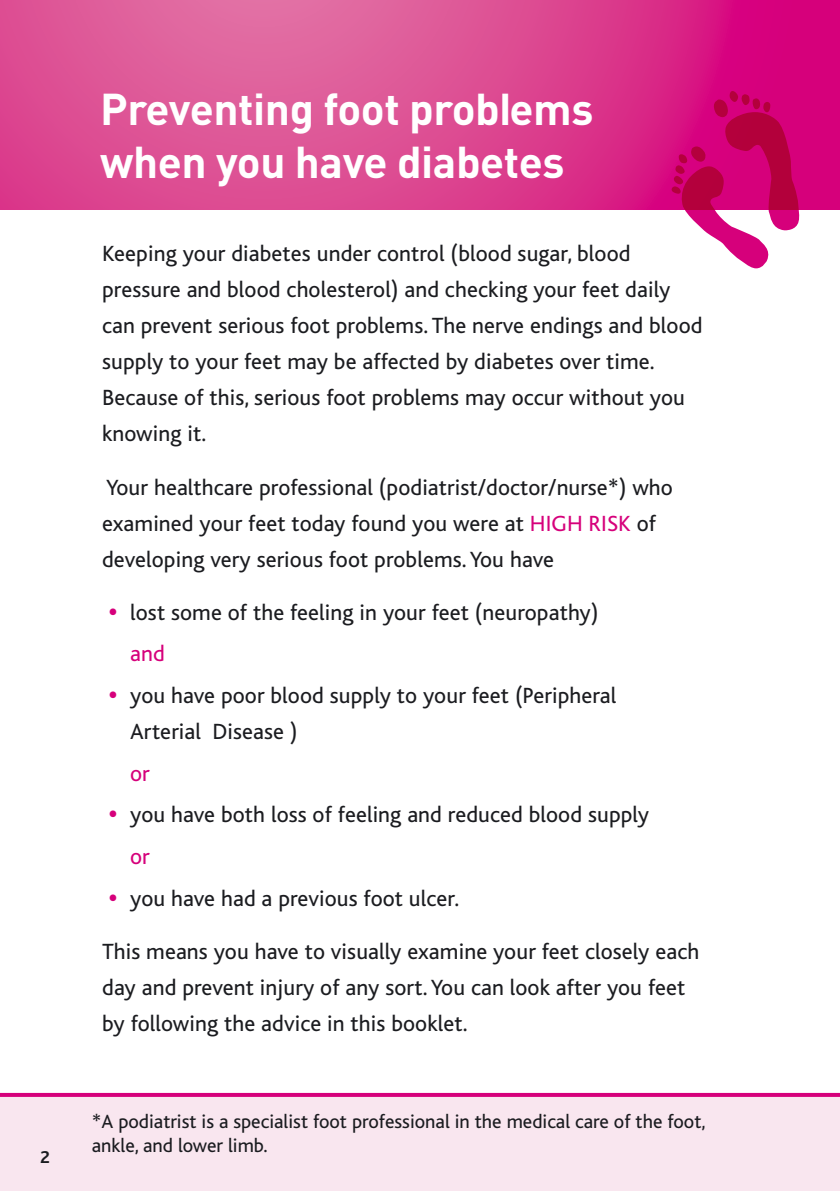
<style>
.page{position:relative;width:840px;height:1191px;background:#fff}
.page>*{position:absolute;margin:0;border:0;box-sizing:border-box;transform-origin:0 0}
.t1{font:44px/52.8px "Converse DIN Bold";letter-spacing:-.01em;color:#fff}
.t2{font:23px/36px "Bliss";letter-spacing:.005em;color:#1b1c20}
.t3{font:23px "Bliss";color:#d6007b}
.t4{font:20px/24px "Bliss";color:#1b1c20}
.t5{font:700 18px "Bliss";color:#1b1c20}
.s1{color:#d6007b}
.s2{font-size:32px;color:#d6007b}
</style>
<div class="page">
<div style="left:0;top:1095px;width:839px;height:96px;background:#f9e6ef"></div>
<svg style="left:0;top:0;width:839px;height:210px;background:#dc4390"></svg>
<svg style="left:0;top:1093px;width:839px;height:4px;background:#d6047d"></svg>
<svg style="left:671px;top:91px;width:128px;height:177px"></svg>
<p class="t5" style="left:40px;top:1148px;width:11px">2</p>
<h1 class="t1" style="left:100px;top:81px;width:494px">Preventing foot problems when you have diabetes</h1>
<p class="t2" style="left:102px;top:236px;width:601px">Keeping your diabetes under control (blood sugar, blood pressure and blood cholesterol) and checking your feet daily can prevent serious foot problems. The nerve endings and blood supply to your feet may be affected by diabetes over time.<br>Because of this, serious foot problems may occur without you knowing it.</p>
<p class="t2" style="left:102px;top:469px;width:572px">Your healthcare professional (podiatrist/doctor/nurse*) who examined your feet today found you were at <span class="s1">HIGH RISK</span> of developing very serious foot problems. You have</p>
<p class="t2" style="left:130px;top:591px;width:469px;line-height:41.6px;text-indent:-22px"><span class="s2">•</span> lost some of the feeling in your feet (neuropathy) <span class="s1">and</span></p>
<p class="t2" style="left:130px;top:678px;width:487px;text-indent:-22px"><span class="s2">•</span> you have poor blood supply to your feet (Peripheral<br>Arterial Disease )</p>
<p class="t3" style="left:130px;top:761px;width:21px">or</p>
<p class="t2" style="left:130px;top:794px;width:520px;line-height:41.6px;text-indent:-22px"><span class="s2">•</span> you have both loss of feeling and reduced blood supply <span class="s1">or</span></p>
<p class="t2" style="left:108px;top:880px;width:352px"><span class="s2">•</span> you have had a previous foot ulcer.</p>
<p class="t2" style="left:102px;top:933px;width:598px">This means you have to visually examine your feet closely each day and prevent injury of any sort. You can look after you feet by following the advice in this booklet.</p>
<p class="t4" style="left:92px;top:1110px;width:615px">*A podiatrist is a specialist foot professional in the medical care of the foot, ankle, and lower limb.</p>
</div>
